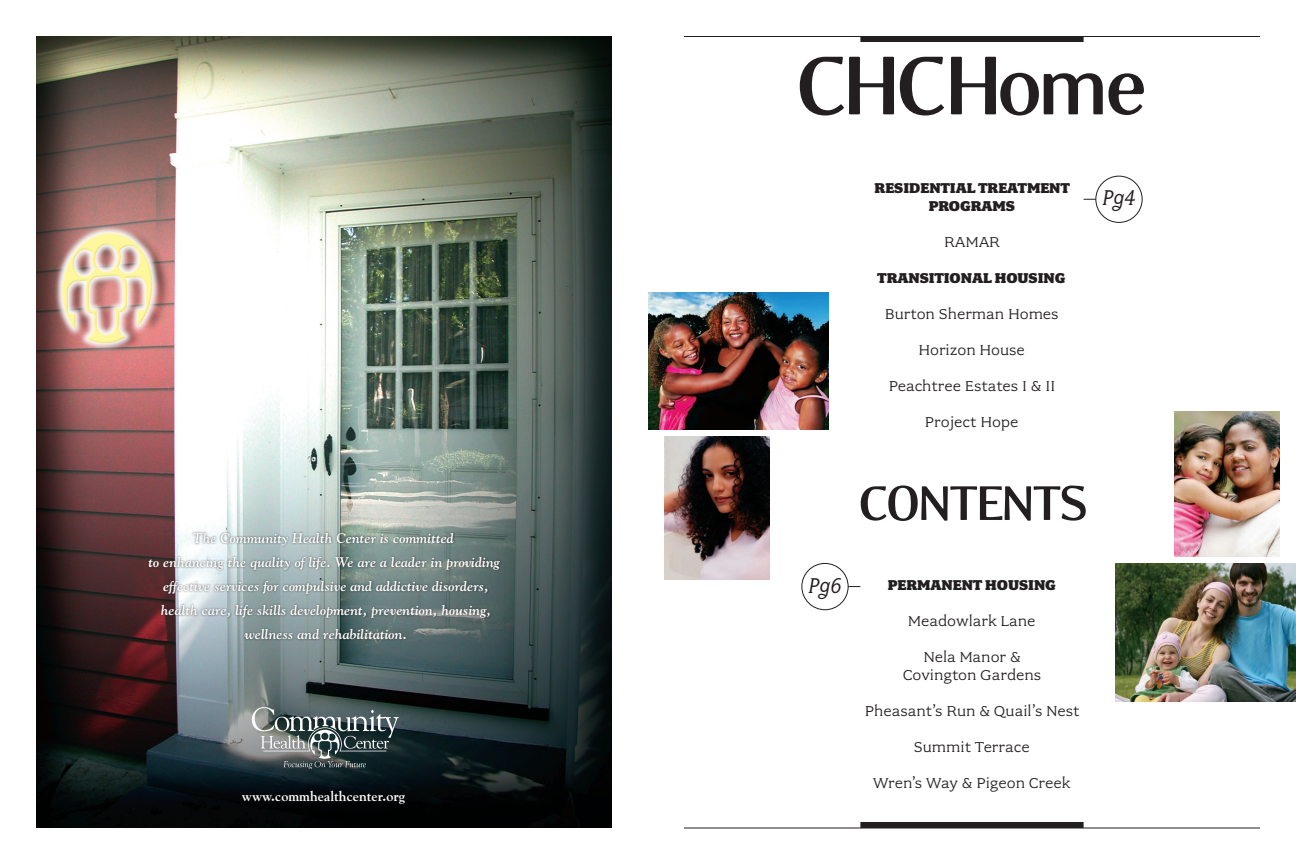
<style>
.page{position:relative;width:1296px;height:864px;background:#fff}
.page>*{position:absolute;margin:0;border:0;box-sizing:border-box;transform-origin:0 0}
.t1{font:700 96px "Eidetic Modern";letter-spacing:-.085em;color:#231f20}
.t2{font:700 56px "Eidetic Modern";letter-spacing:-.08em;color:#231f20}
.t3{font:italic 24px "Fairplex Narrow";letter-spacing:-.005em;color:#231f20}
.t4{font:16px/18px "Fairplex Wide";color:#231f20;text-align:center}
.t5{font:900 16px/18px "Fairplex Wide";color:#231f20;text-align:center}
.t6{font:italic 700 14px/24px "Goudy";color:#fff;text-align:center}
.t7{font:700 14px "Goudy";color:#fff}
</style>
<div class="page">
<svg style="left:1084px;top:199px;width:12px;height:1px"></svg>
<img style="left:36px;top:36px;width:576px;height:792px">
<svg style="left:252px;top:707px;width:147px;height:62px;background:#5e6a6b"></svg>
<div style="left:146px;top:530px;width:356px;height:112px;background:#231f20;opacity:.85"></div>
<img style="left:648px;top:292px;width:180px;height:137px">
<img style="left:1174px;top:412px;width:106px;height:144px">
<img style="left:664px;top:436px;width:106px;height:143px">
<img style="left:1116px;top:563px;width:180px;height:138px">
<hr style="left:684px;top:828px;width:576px;height:1px;background:#231f20">
<div style="left:860px;top:822px;width:224px;height:6px;background:#231f20"></div>
<hr style="left:684px;top:36px;width:576px;height:1px;background:#231f20">
<div style="left:860px;top:36px;width:224px;height:6px;background:#231f20"></div>
<div style="left:1096px;top:176px;width:46px;height:47px;border:1px solid #231f20;border-radius:50%"></div>
<svg style="left:848px;top:586px;width:12px;height:1px"></svg>
<div style="left:802px;top:563px;width:46px;height:47px;border:1px solid #231f20;border-radius:50%"></div>
<p class="t6" style="left:148px;top:526px;width:353px">The Community Health Center is committed<br>to enhancing the quality of life. We are a leader in providing effective services for compulsive and addictive disorders, health care, life skills development, prevention, housing, wellness and rehabilitation.</p>
<p class="t7" style="left:242px;top:788px;width:165px">www.commhealthcenter.org</p>
<p class="t1" style="left:793px;top:35px;width:357px">CHCHome</p>
<p class="t5" style="left:875px;top:179px;width:197px">RESIDENTIAL TREATMENT<br>PROGRAMS</p>
<p class="t4" style="left:944px;top:233px;width:57px">RAMAR</p>
<p class="t5" style="left:878px;top:269px;width:189px">TRANSITIONAL HOUSING</p>
<p class="t4" style="left:885px;top:305px;width:175px">Burton Sherman Homes</p>
<p class="t4" style="left:918px;top:341px;width:108px">Horizon House</p>
<p class="t4" style="left:889px;top:377px;width:168px">Peachtree Estates I &amp; II</p>
<p class="t4" style="left:925px;top:413px;width:95px">Project Hope</p>
<p class="t3" style="left:1102px;top:184px;width:35px">Pg4</p>
<p class="t2" style="left:857px;top:474px;width:234px">CONTENTS</p>
<p class="t3" style="left:808px;top:572px;width:35px">Pg6</p>
<p class="t5" style="left:888px;top:576px;width:169px">PERMANENT HOUSING</p>
<p class="t4" style="left:908px;top:612px;width:129px">Meadowlark Lane</p>
<p class="t4" style="left:903px;top:648px;width:140px">Nela Manor &amp;<br>Covington Gardens</p>
<p class="t4" style="left:865px;top:702px;width:216px">Pheasant’s Run &amp; Quail’s Nest</p>
<p class="t4" style="left:914px;top:738px;width:117px">Summit Terrace</p>
<p class="t4" style="left:873px;top:774px;width:199px">Wren’s Way &amp; Pigeon Creek</p>
</div>
